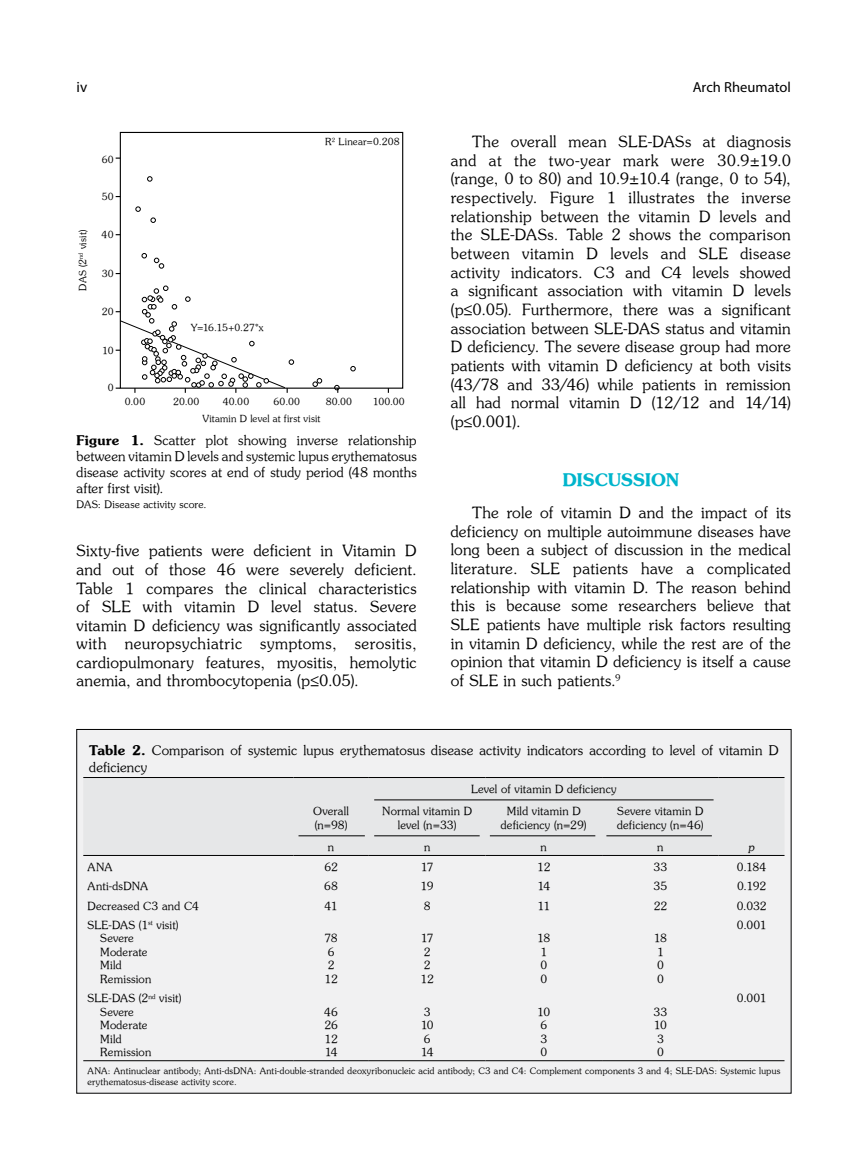
<style>
.page{position:relative;width:859px;height:1170px;background:#fff}
.page>*{position:absolute;margin:0;border:0;box-sizing:border-box;transform-origin:0 0}
.t1{font:17.4px "Souvenir Turk B";letter-spacing:.005em;color:#00b5cc}
.t2{font:15.45px/18.6px "Souvenir Turk";letter-spacing:.015em;color:#000;text-align:justify}
.t3{font:15px "Myriad Pro";color:#000}
.t4{font:14.55px "Myriad Pro";color:#000}
.t5{font:13.35px/16px "Souvenir Turk";letter-spacing:.01em;color:#000;text-align:justify}
.t6{font:11.25px/13.5px "Souvenir Turk";letter-spacing:.015em;color:#000}
.t7{font:11.25px "Souvenir Turk I";color:#000}
.t8{font:10.35px "Souvenir Turk";letter-spacing:.02em;color:#000}
.t9{font:9.75px "Souvenir Turk";letter-spacing:.02em;color:#000}
.t10{font:9px/10.8px "Souvenir Turk";letter-spacing:.02em;color:#000}
.s1{font-family:"Souvenir Turk B"}
</style>
<div class="page">
<svg style="left:147px;top:176px;width:5px;height:5px"></svg>
<svg style="left:136px;top:207px;width:5px;height:4px"></svg>
<svg style="left:151px;top:218px;width:5px;height:5px"></svg>
<svg style="left:142px;top:253px;width:5px;height:5px"></svg>
<svg style="left:154px;top:258px;width:10px;height:10px"></svg>
<svg style="left:313px;top:378px;width:9px;height:8px"></svg>
<svg style="left:351px;top:366px;width:4px;height:5px"></svg>
<div style="left:120px;top:132px;width:283px;height:256px;border:1px solid #000"></div>
<svg style="left:116px;top:286px;width:178px;height:107px"></svg>
<svg style="left:334px;top:385px;width:5px;height:8px"></svg>
<div style="left:77px;top:729px;width:714px;height:364px;background:#f1f1f2"></div>
<div style="left:83px;top:778px;width:701px;height:77px;background:#e6e7e8"></div>
<hr style="left:83px;top:777px;width:210px;height:1px;background:#000">
<hr style="left:293px;top:777px;width:76px;height:1px;background:#000">
<hr style="left:369px;top:777px;width:116px;height:1px;background:#000">
<hr style="left:485px;top:777px;width:117px;height:1px;background:#000">
<hr style="left:602px;top:777px;width:117px;height:1px;background:#000">
<hr style="left:719px;top:777px;width:65px;height:1px;background:#000">
<hr style="left:83px;top:855px;width:210px;height:1px;background:#000">
<hr style="left:293px;top:855px;width:76px;height:1px;background:#000">
<hr style="left:369px;top:855px;width:116px;height:1px;background:#000">
<hr style="left:485px;top:855px;width:117px;height:1px;background:#000">
<hr style="left:602px;top:855px;width:117px;height:1px;background:#000">
<hr style="left:719px;top:855px;width:65px;height:1px;background:#000">
<hr style="left:83px;top:1060px;width:210px;height:1px;background:#000">
<hr style="left:293px;top:1060px;width:76px;height:1px;background:#000">
<hr style="left:369px;top:1060px;width:116px;height:1px;background:#000">
<hr style="left:485px;top:1060px;width:117px;height:1px;background:#000">
<hr style="left:602px;top:1060px;width:117px;height:1px;background:#000">
<hr style="left:719px;top:1060px;width:65px;height:1px;background:#000">
<hr style="left:374px;top:799px;width:339px;height:1px;background:#000">
<hr style="left:298px;top:835px;width:67px;height:1px;background:#000">
<hr style="left:374px;top:835px;width:106px;height:1px;background:#000">
<hr style="left:490px;top:835px;width:105px;height:1px;background:#000">
<hr style="left:606px;top:835px;width:106px;height:1px;background:#000">
<p class="t3" style="left:77px;top:78px;width:12px">iv</p>
<p class="t4" style="left:693px;top:78px;width:100px">Arch Rheumatol</p>
<p class="t9" style="left:77px;top:290px;width:62px;rotate:-90deg">DAS (2<sup>nd</sup> visit)</p>
<p class="t9" style="left:102px;top:153px;width:13px">60</p>
<p class="t9" style="left:102px;top:191px;width:13px">50</p>
<p class="t9" style="left:102px;top:229px;width:13px">40</p>
<p class="t9" style="left:325px;top:135px;width:76px">R<sup>2</sup> Linear=0.208</p>
<p class="t9" style="left:102px;top:268px;width:13px">30</p>
<p class="t9" style="left:102px;top:305px;width:13px">20</p>
<p class="t9" style="left:102px;top:344px;width:13px">10</p>
<p class="t9" style="left:108px;top:382px;width:7px">0</p>
<p class="t9" style="left:191px;top:321px;width:74px">Y=16.15+0.27*x</p>
<p class="t9" style="left:125px;top:395px;width:22px">0.00</p>
<p class="t9" style="left:173px;top:395px;width:28px">20.00</p>
<p class="t9" style="left:223px;top:395px;width:28px">40.00</p>
<p class="t9" style="left:274px;top:395px;width:28px">60.00</p>
<p class="t9" style="left:326px;top:395px;width:28px">80.00</p>
<p class="t9" style="left:203px;top:412px;width:119px">Vitamin D level at first visit</p>
<p class="t9" style="left:373px;top:395px;width:33px">100.00</p>
<p class="t5" style="left:77px;top:432px;width:342px"><span class="s1">Figure 1.</span> Scatter plot showing inverse relationship between vitamin D levels and systemic lupus erythematosus disease activity scores at end of study period (48 months after first visit).</p>
<p class="t8" style="left:77px;top:497px;width:132px">DAS: Disease activity score.</p>
<p class="t2" style="left:77px;top:541px;width:342px">Sixty-five patients were deficient in Vitamin D and out of those 46 were severely deficient.<br>Table 1 compares the clinical characteristics of SLE with vitamin D level status. Severe vitamin D deficiency was significantly associated with neuropsychiatric symptoms, serositis, cardiopulmonary features, myositis, hemolytic anemia, and thrombocytopenia (p≤0.05).</p>
<p class="t2" style="left:451px;top:132px;width:342px;text-indent:21px">The overall mean SLE-DASs at diagnosis and at the two-year mark were 30.9±19.0 (range, 0 to 80) and 10.9±10.4 (range, 0 to 54), respectively. Figure 1 illustrates the inverse relationship between the vitamin D levels and the SLE-DASs. Table 2 shows the comparison between vitamin D levels and SLE disease activity indicators. C3 and C4 levels showed a significant association with vitamin D levels (p≤0.05). Furthermore, there was a significant association between SLE-DAS status and vitamin D deficiency. The severe disease group had more patients with vitamin D deficiency at both visits (43/78 and 33/46) while patients in remission all had normal vitamin D (12/12 and 14/14) (p≤0.001).</p>
<p class="t1" style="left:563px;top:469px;width:118px">DISCUSSION</p>
<p class="t2" style="left:451px;top:502px;width:342px;text-indent:21px">The role of vitamin D and the impact of its deficiency on multiple autoimmune diseases have long been a subject of discussion in the medical literature. SLE patients have a complicated relationship with vitamin D. The reason behind this is because some researchers believe that SLE patients have multiple risk factors resulting in vitamin D deficiency, while the rest are of the opinion that vitamin D deficiency is itself a cause of SLE in such patients.<sup>9</sup></p>
<p class="t5" style="left:89px;top:742px;width:691px"><span class="s1">Table 2.</span> Comparison of systemic lupus erythematosus disease activity indicators according to level of vitamin D deficiency</p>
<p class="t6" style="left:471px;top:781px;width:147px">Level of vitamin D deficiency</p>
<p class="t6" style="left:313px;top:804px;width:37px">Overall (n=98)</p>
<p class="t6" style="left:382px;top:804px;width:91px;text-align:center">Normal vitamin D level (n=33)</p>
<p class="t6" style="left:501px;top:804px;width:87px;text-align:center">Mild vitamin D deficiency (n=29)</p>
<p class="t6" style="left:617px;top:804px;width:88px">Severe vitamin D deficiency (n=46)</p>
<p class="t6" style="left:328px;top:840px;width:8px">n</p>
<p class="t6" style="left:424px;top:840px;width:8px">n</p>
<p class="t6" style="left:541px;top:840px;width:8px">n</p>
<p class="t6" style="left:657px;top:840px;width:8px">n</p>
<p class="t7" style="left:748px;top:840px;width:8px">p</p>
<p class="t6" style="left:88px;top:859px;width:27px">ANA</p>
<p class="t6" style="left:324px;top:859px;width:15px">62</p>
<p class="t6" style="left:421px;top:859px;width:14px">17</p>
<p class="t6" style="left:537px;top:859px;width:15px">12</p>
<p class="t6" style="left:654px;top:859px;width:15px">33</p>
<p class="t6" style="left:737px;top:859px;width:31px">0.184</p>
<p class="t6" style="left:88px;top:878px;width:62px">Anti-dsDNA</p>
<p class="t6" style="left:324px;top:878px;width:15px">68</p>
<p class="t6" style="left:421px;top:878px;width:15px">19</p>
<p class="t6" style="left:537px;top:878px;width:14px">14</p>
<p class="t6" style="left:654px;top:878px;width:15px">35</p>
<p class="t6" style="left:737px;top:878px;width:31px">0.192</p>
<p class="t6" style="left:88px;top:898px;width:113px">Decreased C3 and C4</p>
<p class="t6" style="left:325px;top:898px;width:14px">41</p>
<p class="t6" style="left:424px;top:898px;width:8px">8</p>
<p class="t6" style="left:537px;top:898px;width:14px">11</p>
<p class="t6" style="left:654px;top:898px;width:15px">22</p>
<p class="t6" style="left:737px;top:898px;width:31px">0.032</p>
<p class="t6" style="left:100px;top:917px;width:80px;text-indent:-13px">SLE-DAS (1<sup>st</sup> visit)<br>Severe<br>Moderate<br>Mild<br>Remission</p>
<p class="t6" style="left:737px;top:917px;width:31px">0.001</p>
<p class="t6" style="left:324px;top:931px;width:15px">78<br>6<br>2<br>12</p>
<p class="t6" style="left:420px;top:931px;width:15px">17<br>2<br>2<br>12</p>
<p class="t6" style="left:537px;top:931px;width:15px">18<br>1<br>0<br>0</p>
<p class="t6" style="left:654px;top:931px;width:15px">18<br>1<br>0<br>0</p>
<p class="t6" style="left:100px;top:991px;width:83px;text-indent:-13px">SLE-DAS (2<sup>nd</sup> visit)<br>Severe<br>Moderate<br>Mild<br>Remission</p>
<p class="t6" style="left:324px;top:1004px;width:15px;text-align:justify">46<br>26<br>12<br>14</p>
<p class="t6" style="left:421px;top:1004px;width:14px">3<br>10<br>6<br>14</p>
<p class="t6" style="left:537px;top:1004px;width:14px">10<br>6<br>3<br>0</p>
<p class="t6" style="left:654px;top:1004px;width:15px">33<br>10<br>3<br>0</p>
<p class="t6" style="left:737px;top:991px;width:31px">0.001</p>
<p class="t10" style="left:88px;top:1064px;width:694px">ANA: Antinuclear antibody; Anti-dsDNA: Anti-double-stranded deoxyribonucleic acid antibody; C3 and C4: Complement components 3 and 4; SLE-DAS: Systemic lupus erythematosus-disease activity score.</p>
</div>
